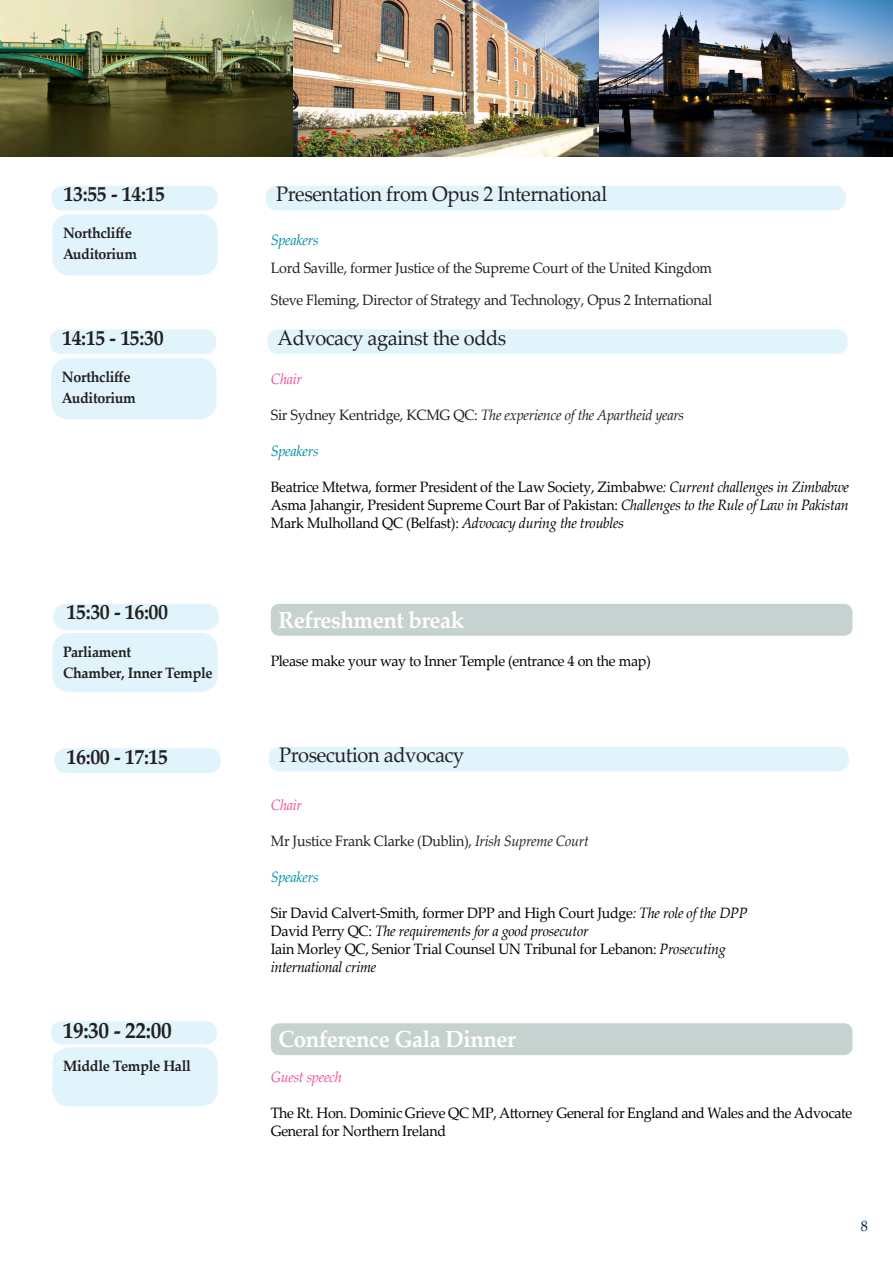
<style>
.page{position:relative;width:893px;height:1263px;background:#fff}
.page>*{position:absolute;margin:0;border:0;box-sizing:border-box;transform-origin:0 0}
.t1{font:700 23.25px "Palatino Linotype";letter-spacing:-.02em;color:#fff;scale:.95 1}
.t2{font:700 22.5px "Palatino Linotype";letter-spacing:-.02em;color:#231f20;scale:.95 1}
.t3{font:21px "Palatino Linotype";letter-spacing:-.02em;color:#231f20;scale:.95 1}
.t4{font:700 21px "Palatino Linotype";letter-spacing:-.02em;color:#231f20;scale:.95 1}
.t5{font:15px/18px "Palatino Linotype";letter-spacing:-.02em;color:#000;scale:.95 1}
.t6{font:15px "Palatino Linotype";letter-spacing:-.02em;color:#231f20;scale:.95 1}
.t7{font:700 15px "Palatino Linotype";letter-spacing:-.02em;color:#231f20;scale:.95 1}
.t8{font:italic 15px "Palatino Linotype";letter-spacing:-.02em;color:#000;scale:.95 1}
.t9{font:italic 15px "Palatino Linotype";letter-spacing:-.02em;color:#231f20;scale:.95 1}
.t10{font:italic 15px "Palatino Linotype";letter-spacing:-.02em;color:#008da8;scale:.95 1}
.t11{font:italic 15px "Palatino Linotype";letter-spacing:-.02em;color:#ec519e;scale:.95 1}
.t12{font:15px "Palatino Linotype";color:#002c55;scale:.95 1}
.s1{font-style:normal}
.s2{font-style:italic}
</style>
<div class="page">
<img style="left:0;top:0;width:293px;height:156px">
<img style="left:293px;top:0;width:600px;height:156px">
<div style="left:271px;top:604px;width:581px;height:32px;background:#c6d2d0;border-radius:9px"></div>
<div style="left:271px;top:1023px;width:581px;height:32px;background:#c6d2d0;border-radius:9px"></div>
<div style="left:51px;top:185px;width:167px;height:26px;background:#e1f4fc;border-radius:12px"></div>
<div style="left:50px;top:184px;width:169px;height:28px;border:2px solid #fff;border-radius:12px"></div>
<div style="left:52px;top:213px;width:166px;height:63px;background:#e1f4fc;border-radius:18px"></div>
<div style="left:51px;top:213px;width:168px;height:64px;border:2px solid #fff;border-radius:18px"></div>
<div style="left:49px;top:329px;width:168px;height:26px;background:#e1f4fc;border-radius:12px"></div>
<div style="left:49px;top:328px;width:169px;height:27px;border:2px solid #fff;border-radius:12px"></div>
<div style="left:50px;top:357px;width:167px;height:63px;background:#e1f4fc;border-radius:18px"></div>
<div style="left:50px;top:356px;width:168px;height:65px;border:2px solid #fff;border-radius:18px"></div>
<div style="left:52px;top:603px;width:168px;height:28px;background:#e1f4fc;border-radius:14px"></div>
<div style="left:52px;top:602px;width:169px;height:29px;border:2px solid #fff;border-radius:14px"></div>
<div style="left:52px;top:632px;width:166px;height:61px;background:#e1f4fc;border-radius:18px"></div>
<div style="left:51px;top:631px;width:168px;height:63px;border:2px solid #fff;border-radius:18px"></div>
<div style="left:54px;top:747px;width:167px;height:27px;background:#e1f4fc;border-radius:12px"></div>
<div style="left:53px;top:747px;width:169px;height:27px;border:2px solid #fff;border-radius:12px"></div>
<div style="left:50px;top:1020px;width:168px;height:25px;background:#e1f4fc;border-radius:12px"></div>
<div style="left:49px;top:1020px;width:169px;height:26px;border:2px solid #fff;border-radius:12px"></div>
<div style="left:52px;top:1046px;width:166px;height:61px;background:#e1f4fc;border-radius:18px"></div>
<div style="left:51px;top:1046px;width:168px;height:62px;border:2px solid #fff;border-radius:18px"></div>
<div style="left:265px;top:185px;width:582px;height:26px;background:#e1f4fc;border-radius:12px"></div>
<div style="left:264px;top:184px;width:583px;height:28px;border:2px solid #fff;border-radius:12px"></div>
<div style="left:267px;top:329px;width:581px;height:26px;background:#e1f4fc;border-radius:12px"></div>
<div style="left:266px;top:328px;width:583px;height:27px;border:2px solid #fff;border-radius:12px"></div>
<div style="left:268px;top:746px;width:582px;height:26px;background:#e1f4fc;border-radius:12px"></div>
<div style="left:267px;top:745px;width:583px;height:28px;border:2px solid #fff;border-radius:12px"></div>
<p class="t4" style="left:64px;top:179px;width:108px">13:55 - 14:15</p>
<p class="t7" style="left:63px;top:223px;width:74px">Northcliffe</p>
<p class="t7" style="left:63px;top:244px;width:79px">Auditorium</p>
<p class="t4" style="left:62px;top:323px;width:108px">14:15 - 15:30</p>
<p class="t7" style="left:62px;top:366px;width:74px">Northcliffe</p>
<p class="t7" style="left:62px;top:387px;width:79px">Auditorium</p>
<p class="t4" style="left:67px;top:597px;width:108px">15:30 - 16:00</p>
<p class="t7" style="left:63px;top:641px;width:73px">Parliament</p>
<p class="t7" style="left:63px;top:662px;width:159px">Chamber, Inner Temple</p>
<p class="t4" style="left:67px;top:741px;width:108px">16:00 - 17:15</p>
<p class="t2" style="left:63px;top:1014px;width:116px">19:30 - 22:00</p>
<p class="t7" style="left:63px;top:1055px;width:136px">Middle Temple Hall</p>
<p class="t3" style="left:276px;top:179px;width:350px">Presentation from Opus 2 International</p>
<p class="t10" style="left:271px;top:229px;width:52px">Speakers</p>
<p class="t6" style="left:271px;top:258px;width:466px">Lord Saville, former Justice of the Supreme Court of the United Kingdom</p>
<p class="t6" style="left:271px;top:289px;width:466px">Steve Fleming, Director of Strategy and Technology, Opus 2 International</p>
<p class="t3" style="left:278px;top:323px;width:242px">Advocacy against the odds</p>
<p class="t11" style="left:271px;top:368px;width:34px">Chair</p>
<p class="t9" style="left:271px;top:404px;width:437px"><span class="s1">Sir Sydney Kentridge, KCMG QC:</span> The experience of the Apartheid years</p>
<p class="t10" style="left:271px;top:440px;width:52px">Speakers</p>
<p class="t5" style="left:271px;top:477px;width:610px">Beatrice Mtetwa, former President of the Law Society, Zimbabwe<span class="s2">: Current challenges in Zimbabwe</span></p>
<p class="t5" style="left:271px;top:495px;width:610px">Asma Jahangir, President Supreme Court Bar of Pakistan: <span class="s2">Challenges to the Rule of Law in Pakistan</span></p>
<p class="t5" style="left:271px;top:513px;width:373px">Mark Mulholland QC (Belfast): <span class="s2">Advocacy during the troubles</span></p>
<p class="t1" style="left:278px;top:604px;width:197px">Refreshment break</p>
<p class="t5" style="left:271px;top:651px;width:402px">Please make your way to Inner Temple (entrance 4 on the map)</p>
<p class="t3" style="left:279px;top:740px;width:196px">Prosecution advocacy</p>
<p class="t11" style="left:271px;top:794px;width:34px">Chair</p>
<p class="t6" style="left:271px;top:830px;width:336px">Mr Justice Frank Clarke (Dublin), <span class="s2">Irish Supreme Court</span></p>
<p class="t10" style="left:271px;top:866px;width:52px">Speakers</p>
<p class="t5" style="left:271px;top:903px;width:503px">Sir David Calvert-Smith, former DPP and High Court Judge<span class="s2">: The role of the DPP</span></p>
<p class="t8" style="left:271px;top:920px;width:336px"><span class="s1">David Perry QC:</span> The requirements for a good prosecutor</p>
<p class="t5" style="left:271px;top:939px;width:481px">Iain Morley QC, Senior Trial Counsel UN Tribunal for Lebanon: <span class="s2">Prosecuting</span></p>
<p class="t8" style="left:271px;top:956px;width:113px">international crime</p>
<p class="t1" style="left:278px;top:1023px;width:251px">Conference Gala Dinner</p>
<p class="t11" style="left:271px;top:1066px;width:76px">Guest speech</p>
<p class="t5" style="left:271px;top:1103px;width:614px">The Rt. Hon. Dominic Grieve QC MP, Attorney General for England and Wales and the Advocate<br>General for Northern Ireland</p>
<p class="t12" style="left:861px;top:1215px;width:9px">8</p>
</div>
